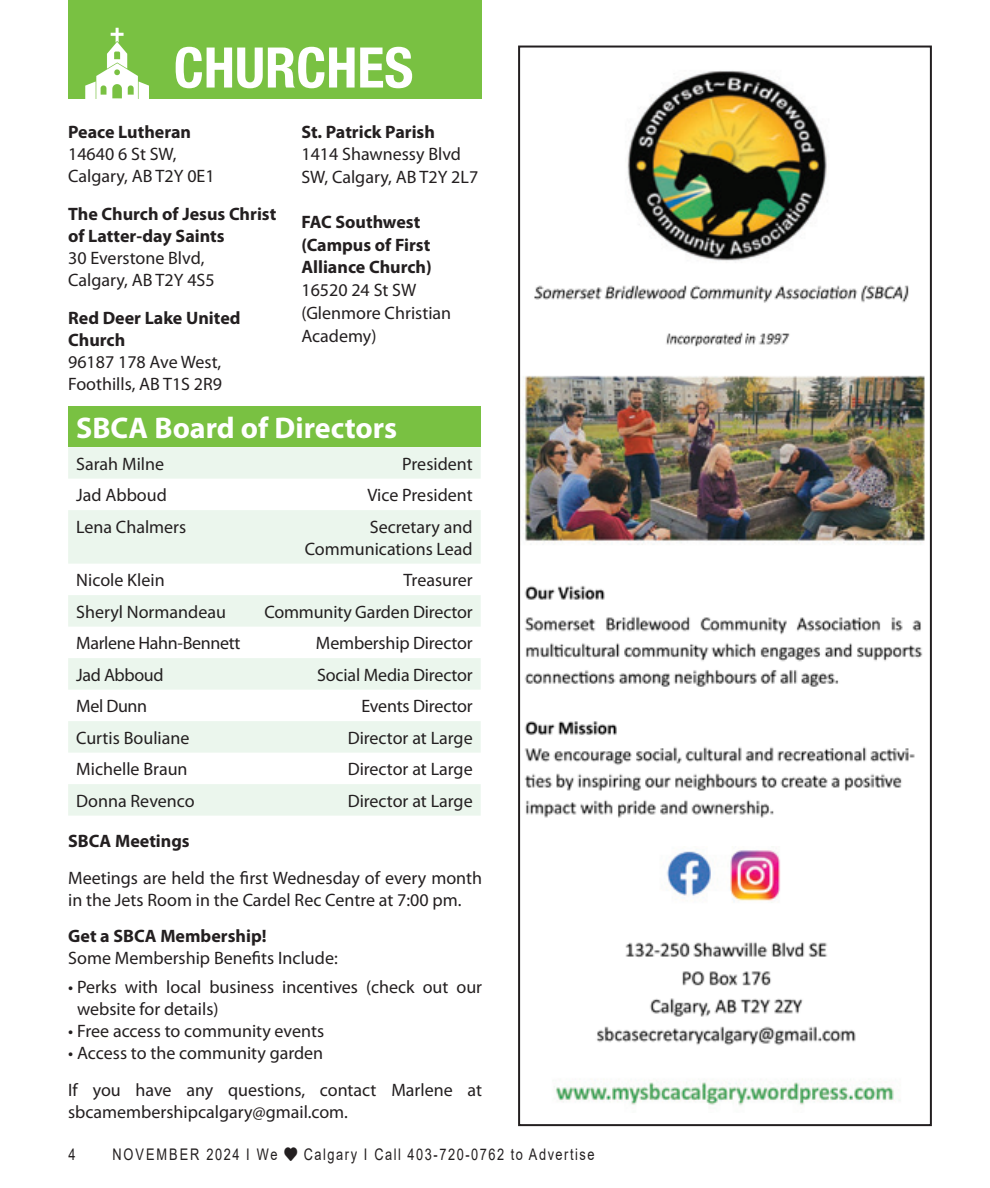
<style>
.page{position:relative;width:990px;height:1188px;background:#fff}
.page>*{position:absolute;margin:0;border:0;box-sizing:border-box;transform-origin:0 0}
.In_Around_title{font:700 condensed 56px "Helvetica Neue LT Std";color:#fff}
.Body_text{font:700 30px "Myriad Pro";color:#fff}
.Body_text-2{font:18px/22px "Myriad Pro";color:#231f20}
.Library_subhead{font:700 18px/22.8px "Myriad Pro";color:#231f20}
.Body_text-3{font:18px "Myriad Pro";letter-spacing:-.02em;color:#231f20}
.Body_text-4{font:700 18px "Myriad Pro";color:#231f20}
.Subhead{font:700 18px "Myriad Pro";color:#231f20}
.t1{font:16px "Arial";letter-spacing:.12em;color:#231f20;scale:.8 1}
</style>
<div class="page">
<div style="left:68px;top:406px;width:413px;height:41px;background:#79c142"></div>
<svg style="left:68px;top:447px;width:413px;height:369px;fill:#ebf6ed"></svg>
<div style="left:68px;top:0;width:414px;height:98px;background:#79c142"></div>
<img style="left:76px;top:27px;width:78px;height:72px">
<img style="left:627px;top:70px;width:200px;height:191px">
<img style="left:554px;top:1079px;width:346px;height:27px">
<img style="left:597px;top:942px;width:259px;height:104px">
<img style="left:666px;top:846px;width:115px;height:56px">
<img style="left:524px;top:585px;width:399px;height:233px">
<img style="left:523px;top:375px;width:402px;height:170px">
<img style="left:666px;top:332px;width:124px;height:15px">
<img style="left:534px;top:285px;width:375px;height:18px">
<p class="In_Around_title" style="left:174px;top:34px;width:241px">CHURCHES</p>
<p class="Library_subhead" style="left:301px;top:120px;width:135px">St. Patrick Parish</p>
<p class="Body_text-2" style="left:301px;top:143px;width:178px;line-height:22.8px">1414 Shawnessy Blvd<br>SW, Calgary, AB T2Y 2L7</p>
<p class="Library_subhead" style="left:301px;top:210px;width:132px">FAC Southwest (Campus of First<br>Alliance Church)</p>
<p class="Body_text-2" style="left:301px;top:279px;width:151px;line-height:22.8px">16520 24 St SW (Glenmore Christian<br>Academy)</p>
<p class="Library_subhead" style="left:68px;top:120px;width:124px">Peace Lutheran</p>
<p class="Body_text-2" style="left:68px;top:142px;width:110px">14640 6 St SW,</p>
<p class="Body_text-2" style="left:68px;top:164px;width:148px">Calgary, AB T2Y 0E1</p>
<p class="Library_subhead" style="left:68px;top:202px;width:210px;line-height:22px">The Church of Jesus Christ of Latter-day Saints</p>
<p class="Body_text-2" style="left:68px;top:246px;width:138px">30 Everstone Blvd,</p>
<p class="Body_text-2" style="left:68px;top:268px;width:148px">Calgary, AB T2Y 4S5</p>
<p class="Library_subhead" style="left:68px;top:306px;width:174px;line-height:22px">Red Deer Lake United<br>Church</p>
<p class="Body_text-2" style="left:68px;top:351px;width:155px">96187 178 Ave West,<br>Foothills, AB T1S 2R9</p>
<p class="Body_text" style="left:76px;top:408px;width:323px">SBCA Board of Directors</p>
<p class="Body_text-2" style="left:76px;top:452px;width:90px">Sarah Milne</p>
<p class="Body_text-2" style="left:402px;top:452px;width:72px">President</p>
<p class="Body_text-2" style="left:76px;top:484px;width:92px">Jad Abboud</p>
<p class="Body_text-2" style="left:368px;top:484px;width:107px">Vice President</p>
<p class="Body_text-2" style="left:76px;top:515px;width:112px">Lena Chalmers</p>
<p class="Body_text-2" style="left:305px;top:515px;width:170px;text-align:right">Secretary and<br>Communications Lead</p>
<p class="Body_text-2" style="left:76px;top:569px;width:90px">Nicole Klein</p>
<p class="Body_text-2" style="left:404px;top:569px;width:71px">Treasurer</p>
<p class="Body_text-2" style="left:76px;top:600px;width:151px">Sheryl Normandeau</p>
<p class="Body_text-2" style="left:264px;top:600px;width:210px">Community Garden Director</p>
<p class="Body_text-3" style="left:76px;top:632px;width:166px">Marlene Hahn-Bennett</p>
<p class="Body_text-2" style="left:316px;top:632px;width:158px">Membership Director</p>
<p class="Body_text-3" style="left:76px;top:663px;width:89px">Jad Abboud</p>
<p class="Body_text-2" style="left:317px;top:663px;width:157px">Social Media Director</p>
<p class="Body_text-2" style="left:76px;top:695px;width:73px">Mel Dunn</p>
<p class="Body_text-2" style="left:361px;top:695px;width:113px">Events Director</p>
<p class="Body_text-2" style="left:76px;top:726px;width:115px">Curtis Bouliane</p>
<p class="Body_text-2" style="left:348px;top:726px;width:127px">Director at Large</p>
<p class="Body_text-2" style="left:76px;top:758px;width:113px">Michelle Braun</p>
<p class="Body_text-2" style="left:348px;top:758px;width:127px">Director at Large</p>
<p class="Body_text-2" style="left:76px;top:789px;width:120px">Donna Revenco</p>
<p class="Body_text-2" style="left:348px;top:789px;width:127px">Director at Large</p>
<p class="Subhead" style="left:68px;top:830px;width:123px">SBCA Meetings</p>
<p class="Body_text-2" style="left:68px;top:867px;width:415px">Meetings are held the first Wednesday of every month in the Jets Room in the Cardel Rec Centre at 7:00 pm.</p>
<p class="Body_text-4" style="left:68px;top:924px;width:200px">Get a SBCA Membership!</p>
<p class="Body_text-2" style="left:68px;top:947px;width:271px">Some Membership Benefits Include:</p>
<p class="Body_text-2" style="left:77px;top:976px;width:407px;text-indent:-9px">• Perks with local business incentives (check out our website for details)</p>
<p class="Body_text-2" style="left:68px;top:1020px;width:257px">• Free access to community events</p>
<p class="Body_text-2" style="left:68px;top:1042px;width:257px">• Access to the community garden</p>
<p class="Body_text-2" style="left:68px;top:1079px;width:416px">If you have any questions, contact Marlene at sbcamembershipcalgary@gmail.com.</p>
<p class="t1" style="left:68px;top:1144px;width:10px">4</p>
<p class="t1" style="left:112px;top:1144px;width:604px">NOVEMBER 2024 I We ♥ Calgary I Call 403-720-0762 to Advertise</p>
</div>
